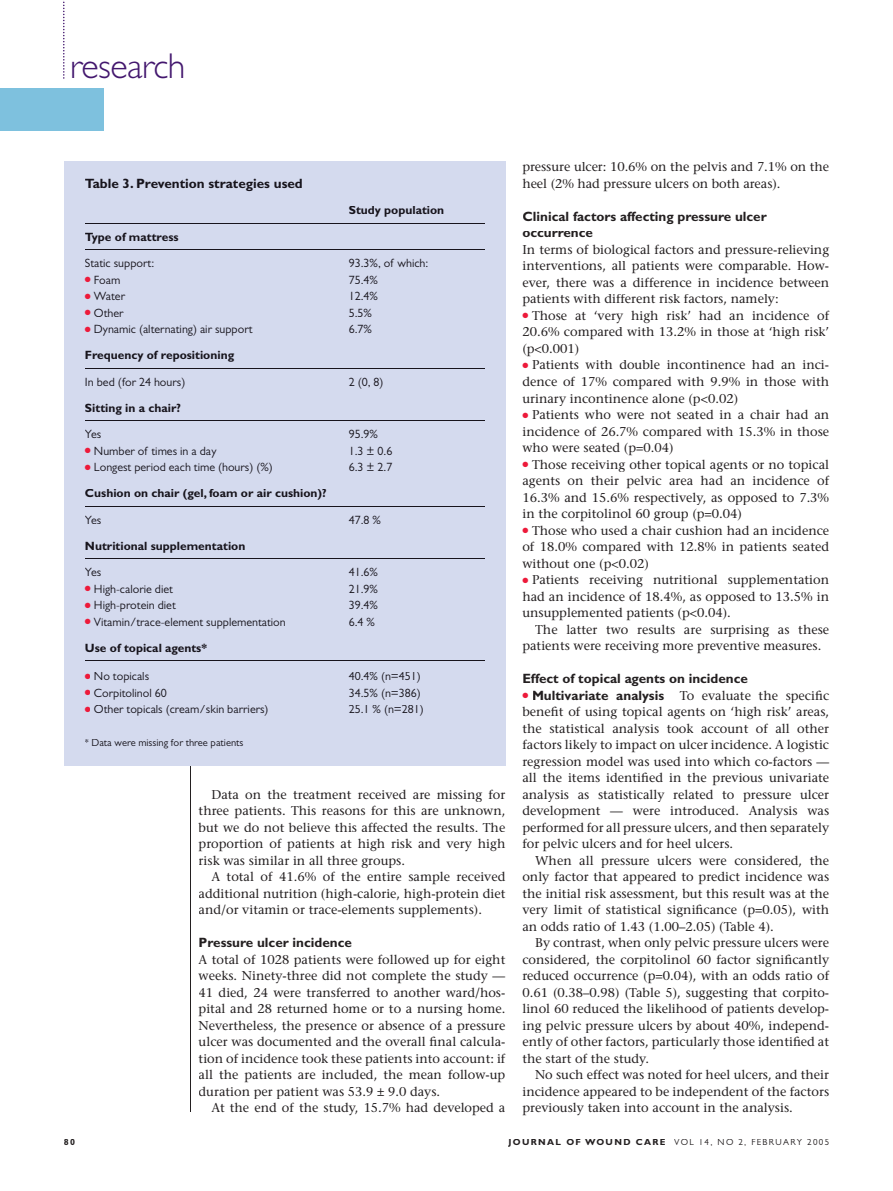
<style>
.page{position:relative;width:893px;height:1191px;background:#fff}
.page>*{position:absolute;margin:0;border:0;box-sizing:border-box;transform-origin:0 0}
.t1{font:300 36px "Gill Sans";letter-spacing:-.015em;color:#43176e}
.t2{font:700 13.5px/16.5px "Gill Sans";color:#231f20}
.t3{font:700 13.5px "Gill Sans";color:#17141c}
.t4{font:12.75px/16.5px "Stone Serif";color:#231f20;text-align:justify}
.t5{font:12px "Gill Sans";color:#17141c}
.t6{font:700 12px "Gill Sans";color:#17141c}
.t7{font:10.5px "Gill Sans";color:#17141c}
.t8{font:9px "Gill Sans";letter-spacing:.15em;color:#231f20}
.t9{font:700 9px "Gill Sans";color:#231f20}
.s1{color:#ed1a3a}
.s2{font-family:"Gill Sans";font-weight:700;font-size:13.5px}
.s3{font-weight:700}
</style>
<div class="page">
<div style="left:0;top:89px;width:104px;height:42px;background:#7ec1de"></div>
<svg style="left:63px;top:1px;width:2px;height:78px"></svg>
<hr style="left:190px;top:765px;width:1px;height:347px;background:#231f20">
<div style="left:64px;top:161px;width:441px;height:604px;background:#d4daee"></div>
<hr style="left:85px;top:223px;width:399px;height:1px;background:#17141c">
<hr style="left:85px;top:249px;width:399px;height:1px;background:#17141c">
<hr style="left:85px;top:368px;width:399px;height:1px;background:#17141c">
<hr style="left:85px;top:420px;width:399px;height:1px;background:#17141c">
<hr style="left:85px;top:506px;width:399px;height:1px;background:#17141c">
<hr style="left:85px;top:558px;width:399px;height:1px;background:#17141c">
<hr style="left:85px;top:660px;width:399px;height:1px;background:#17141c">
<h1 class="t1" style="left:70px;top:46px;width:117px">research</h1>
<p class="t3" style="left:85px;top:176px;width:219px">Table 3. Prevention strategies used</p>
<p class="t6" style="left:349px;top:203px;width:97px">Study population</p>
<p class="t6" style="left:85px;top:230px;width:95px">Type of mattress</p>
<p class="t5" style="left:85px;top:256px;width:71px">Static support:</p>
<p class="t5" style="left:349px;top:256px;width:81px">93.3%, of which:</p>
<p class="t5" style="left:85px;top:272px;width:37px"><span class="s1">●</span> Foam</p>
<p class="t5" style="left:349px;top:272px;width:31px">75.4%</p>
<p class="t5" style="left:85px;top:289px;width:42px"><span class="s1">●</span> Water</p>
<p class="t5" style="left:349px;top:289px;width:31px">12.4%</p>
<p class="t5" style="left:85px;top:305px;width:40px"><span class="s1">●</span> Other</p>
<p class="t5" style="left:349px;top:305px;width:25px">5.5%</p>
<p class="t5" style="left:85px;top:322px;width:169px"><span class="s1">●</span> Dynamic (alternating) air support</p>
<p class="t5" style="left:349px;top:322px;width:25px">6.7%</p>
<p class="t6" style="left:85px;top:348px;width:151px">Frequency of repositioning</p>
<p class="t5" style="left:85px;top:374px;width:102px">In bed (for 24 hours)</p>
<p class="t5" style="left:349px;top:374px;width:36px">2 (0, 8)</p>
<p class="t6" style="left:85px;top:401px;width:98px">Sitting in a chair?</p>
<p class="t5" style="left:85px;top:427px;width:18px">Yes</p>
<p class="t5" style="left:349px;top:427px;width:31px">95.9%</p>
<p class="t5" style="left:85px;top:443px;width:133px"><span class="s1">●</span> Number of times in a day</p>
<p class="t5" style="left:349px;top:443px;width:45px">1.3 ± 0.6</p>
<p class="t5" style="left:85px;top:460px;width:189px"><span class="s1">●</span> Longest period each time (hours) (%)</p>
<p class="t5" style="left:349px;top:460px;width:45px">6.3 ± 2.7</p>
<p class="t6" style="left:85px;top:486px;width:243px">Cushion on chair (gel, foam or air cushion)?</p>
<p class="t5" style="left:85px;top:512px;width:18px">Yes</p>
<p class="t5" style="left:349px;top:512px;width:34px">47.8 %</p>
<p class="t6" style="left:85px;top:539px;width:162px">Nutritional supplementation</p>
<p class="t5" style="left:85px;top:565px;width:18px">Yes</p>
<p class="t5" style="left:349px;top:565px;width:31px">41.6%</p>
<p class="t5" style="left:85px;top:581px;width:89px"><span class="s1">●</span> High-calorie diet</p>
<p class="t5" style="left:349px;top:581px;width:31px">21.9%</p>
<p class="t5" style="left:85px;top:598px;width:92px"><span class="s1">●</span> High-protein diet</p>
<p class="t5" style="left:349px;top:598px;width:31px">39.4%</p>
<p class="t5" style="left:85px;top:614px;width:202px"><span class="s1">●</span> Vitamin/trace-element supplementation</p>
<p class="t5" style="left:349px;top:614px;width:28px">6.4 %</p>
<p class="t6" style="left:85px;top:641px;width:124px">Use of topical agents*</p>
<p class="t5" style="left:85px;top:669px;width:66px"><span class="s1">●</span> No topicals</p>
<p class="t5" style="left:349px;top:669px;width:74px">40.4% (n=451)</p>
<p class="t5" style="left:85px;top:686px;width:83px"><span class="s1">●</span> Corpitolinol 60</p>
<p class="t5" style="left:349px;top:686px;width:74px">34.5% (n=386)</p>
<p class="t5" style="left:85px;top:702px;width:185px"><span class="s1">●</span> Other topicals (cream/skin barriers)</p>
<p class="t5" style="left:349px;top:702px;width:77px">25.1 % (n=281)</p>
<p class="t7" style="left:85px;top:737px;width:160px">* Data were missing for three patients</p>
<p class="t4" style="left:199px;top:786px;width:308px;text-indent:13px">Data on the treatment received are missing for three patients. This reasons for this are unknown, but we do not believe this affected the results. The proportion of patients at high risk and very high risk was similar in all three groups.</p>
<p class="t4" style="left:199px;top:868px;width:308px;text-indent:13px">A total of 41.6% of the entire sample received additional nutrition (high-calorie, high-protein diet and/or vitamin or trace-elements supplements).</p>
<p class="t2" style="left:199px;top:934px;width:155px">Pressure ulcer incidence</p>
<p class="t4" style="left:199px;top:951px;width:308px">A total of 1028 patients were followed up for eight weeks. Ninety-three did not complete the study — 41 died, 24 were transferred to another ward/hos&shy;pital and 28 returned home or to a nursing home.<br>Nevertheless, the presence or absence of a pressure ulcer was documented and the overall final calcula&shy;tion of incidence took these patients into account: if all the patients are included, the mean follow-up duration per patient was 53.9 ± 9.0 days.</p>
<p class="t4" style="left:211px;top:1099px;width:296px">At the end of the study, 15.7% had developed a</p>
<p class="t4" style="left:522px;top:159px;width:308px">pressure ulcer: 10.6% on the pelvis and 7.1% on the heel (2% had pressure ulcers on both areas).</p>
<p class="t2" style="left:522px;top:208px;width:246px">Clinical factors affecting pressure ulcer occurrence</p>
<p class="t4" style="left:522px;top:241px;width:308px">In terms of biological factors and pressure-relieving interventions, all patients were comparable. How&shy;ever, there was a difference in incidence between patients with different risk factors, namely:</p>
<p class="t4" style="left:522px;top:307px;width:308px"><span class="s1">●</span> Those at ‘very high risk’ had an incidence of 20.6% compared with 13.2% in those at ‘high risk’ (p&lt;0.001)</p>
<p class="t4" style="left:522px;top:357px;width:308px"><span class="s1">●</span> Patients with double incontinence had an inci&shy;dence of 17% compared with 9.9% in those with urinary incontinence alone (p&lt;0.02)</p>
<p class="t4" style="left:522px;top:406px;width:308px"><span class="s1">●</span> Patients who were not seated in a chair had an incidence of 26.7% compared with 15.3% in those who were seated (p=0.04)</p>
<p class="t4" style="left:522px;top:456px;width:308px"><span class="s1">●</span> Those receiving other topical agents or no topical agents on their pelvic area had an incidence of 16.3% and 15.6% respectively, as opposed to 7.3% in the corpitolinol 60 group (p=0.04)</p>
<p class="t4" style="left:522px;top:522px;width:308px"><span class="s1">●</span> Those who used a chair cushion had an incidence of 18.0% compared with 12.8% in patients seated without one (p&lt;0.02)</p>
<p class="t4" style="left:522px;top:571px;width:308px"><span class="s1">●</span> Patients receiving nutritional supplementation had an incidence of 18.4%, as opposed to 13.5% in unsupplemented patients (p&lt;0.04).</p>
<p class="t4" style="left:522px;top:621px;width:308px;text-indent:13px">The latter two results are surprising as these patients were receiving more preventive measures.</p>
<p class="t2" style="left:522px;top:670px;width:227px">Effect of topical agents on incidence</p>
<p class="t4" style="left:522px;top:687px;width:308px"><span class="s1">●</span> <span class="s2">Multivariate analysis</span> To evaluate the specific benefit of using topical agents on ‘high risk’ areas, the statistical analysis took account of all other factors likely to impact on ulcer incidence. A logistic regression model was used into which co-factors — all the items identified in the previous univariate analysis as statistically related to pressure ulcer development — were introduced. Analysis was performed for all pressure ulcers, and then separately for pelvic ulcers and for heel ulcers.</p>
<p class="t4" style="left:522px;top:852px;width:308px;text-indent:13px">When all pressure ulcers were considered, the only factor that appeared to predict incidence was the initial risk assessment, but this result was at the very limit of statistical significance (p=0.05), with an odds ratio of 1.43 (1.00–2.05) (Table 4).</p>
<p class="t4" style="left:522px;top:934px;width:308px;text-indent:13px">By contrast, when only pelvic pressure ulcers were considered, the corpitolinol 60 factor significantly reduced occurrence (p=0.04), with an odds ratio of 0.61 (0.38–0.98) (Table 5), suggesting that corpito&shy;linol 60 reduced the likelihood of patients develop&shy;ing pelvic pressure ulcers by about 40%, independ&shy;ently of other factors, particularly those identified at the start of the study.</p>
<p class="t4" style="left:522px;top:1066px;width:308px;text-indent:13px">No such effect was noted for heel ulcers, and their incidence appeared to be independent of the factors previously taken into account in the analysis.</p>
<p class="t9" style="left:64px;top:1136px;width:13px">80</p>
<p class="t8" style="left:508px;top:1137px;width:322px"><span class="s3">JOURNAL OF WOUND CARE</span> VOL 14, NO 2, FEBRUARY 2005</p>
</div>
